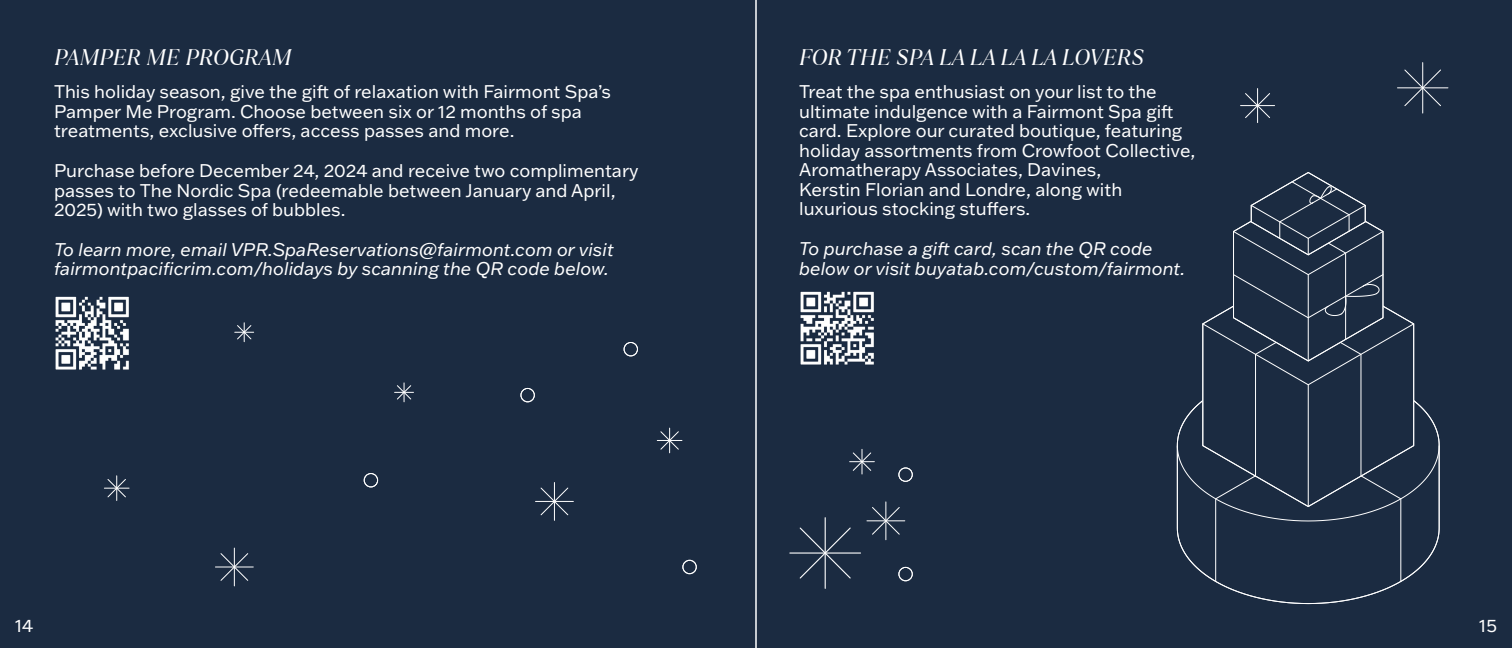
<style>
.page{position:relative;width:1512px;height:648px;background:#1b2b41}
.page>*{position:absolute;margin:0;border:0;box-sizing:border-box;transform-origin:0 0}
.t1{font:italic 22.5px "TT Ramillas";color:#fff}
.t2{font:18px/19.5px "Franklin Gothic ATF";color:#fff}
.t3{font:italic 18px/19.5px "Franklin Gothic ATF";color:#fff}
</style>
<div class="page">
<hr style="left:755px;top:0;width:2px;height:648px;background:#fff">
<hr style="left:554px;top:482px;width:1px;height:38px;background:#fff">
<hr style="left:536px;top:501px;width:37px;height:1px;background:#fff">
<svg style="left:540px;top:487px;width:29px;height:29px"></svg>
<svg style="left:235px;top:323px;width:19px;height:19px"></svg>
<svg style="left:395px;top:383px;width:19px;height:19px"></svg>
<hr style="left:234px;top:548px;width:1px;height:38px;background:#fff">
<hr style="left:215px;top:567px;width:38px;height:1px;background:#fff">
<svg style="left:220px;top:553px;width:29px;height:28px"></svg>
<div style="left:521px;top:388px;width:13px;height:14px;border:1px solid #fff;border-radius:50%"></div>
<div style="left:624px;top:342px;width:14px;height:14px;border:1px solid #fff;border-radius:50%"></div>
<div style="left:364px;top:473px;width:14px;height:14px;border:1px solid #fff;border-radius:50%"></div>
<svg style="left:657px;top:428px;width:25px;height:25px"></svg>
<svg style="left:104px;top:476px;width:25px;height:25px"></svg>
<div style="left:683px;top:560px;width:13px;height:14px;border:1px solid #fff;border-radius:50%"></div>
<img style="left:55px;top:296px;width:74px;height:74px">
<svg style="left:1176px;top:522px;width:264px;height:83px"></svg>
<svg style="left:1176px;top:400px;width:264px;height:122px"></svg>
<svg style="left:1202px;top:172px;width:213px;height:410px"></svg>
<hr style="left:1422px;top:63px;width:1px;height:50px;background:#fff">
<hr style="left:1397px;top:87px;width:51px;height:1px;background:#fff">
<svg style="left:1404px;top:69px;width:38px;height:38px"></svg>
<hr style="left:1257px;top:89px;width:1px;height:34px;background:#fff">
<hr style="left:1241px;top:105px;width:34px;height:1px;background:#fff">
<svg style="left:1245px;top:93px;width:25px;height:25px"></svg>
<hr style="left:825px;top:518px;width:1px;height:70px;background:#fff">
<hr style="left:790px;top:552px;width:71px;height:2px;background:#fff">
<svg style="left:799px;top:526px;width:53px;height:54px"></svg>
<hr style="left:886px;top:502px;width:1px;height:38px;background:#fff">
<hr style="left:867px;top:521px;width:38px;height:1px;background:#fff">
<svg style="left:872px;top:507px;width:28px;height:28px"></svg>
<div style="left:899px;top:567px;width:13px;height:14px;border:1px solid #fff;border-radius:50%"></div>
<svg style="left:850px;top:449px;width:24px;height:25px"></svg>
<div style="left:899px;top:468px;width:13px;height:13px;border:1px solid #fff;border-radius:50%"></div>
<img style="left:800px;top:291px;width:74px;height:74px">
<p class="t1" style="left:54px;top:45px;width:239px">PAMPER ME PROGRAM</p>
<p class="t2" style="left:54px;top:82px;width:559px">This holiday season, give the gift of relaxation with Fairmont Spa’s<br>Pamper Me Program. Choose between six or 12 months of spa treatments, exclusive offers, access passes and more.</p>
<p class="t2" style="left:54px;top:161px;width:586px">Purchase before December 24, 2024 and receive two complimentary passes to The Nordic Spa (redeemable between January and April,<br>2025) with two glasses of bubbles.</p>
<p class="t3" style="left:54px;top:239px;width:561px">To learn more, email VPR.SpaReservations@fairmont.com or visit fairmontpacificrim.com/holidays by scanning the QR code below.</p>
<p class="t1" style="left:799px;top:45px;width:346px">FOR THE SPA LA LA LA LA LOVERS</p>
<p class="t2" style="left:799px;top:82px;width:398px">Treat the spa enthusiast on your list to the ultimate indulgence with a Fairmont Spa gift card. Explore our curated boutique, featuring holiday assortments from Crowfoot Collective, Aromatherapy Associates, Davines,<br>Kerstin Florian and Londre, along with luxurious stocking stuffers.</p>
<p class="t3" style="left:799px;top:239px;width:388px">To purchase a gift card, scan the QR code below or visit buyatab.com/custom/fairmont.</p>
<p class="t2" style="left:15px;top:616px;width:20px">14</p>
<p class="t2" style="left:1479px;top:616px;width:19px">15</p>
</div>
